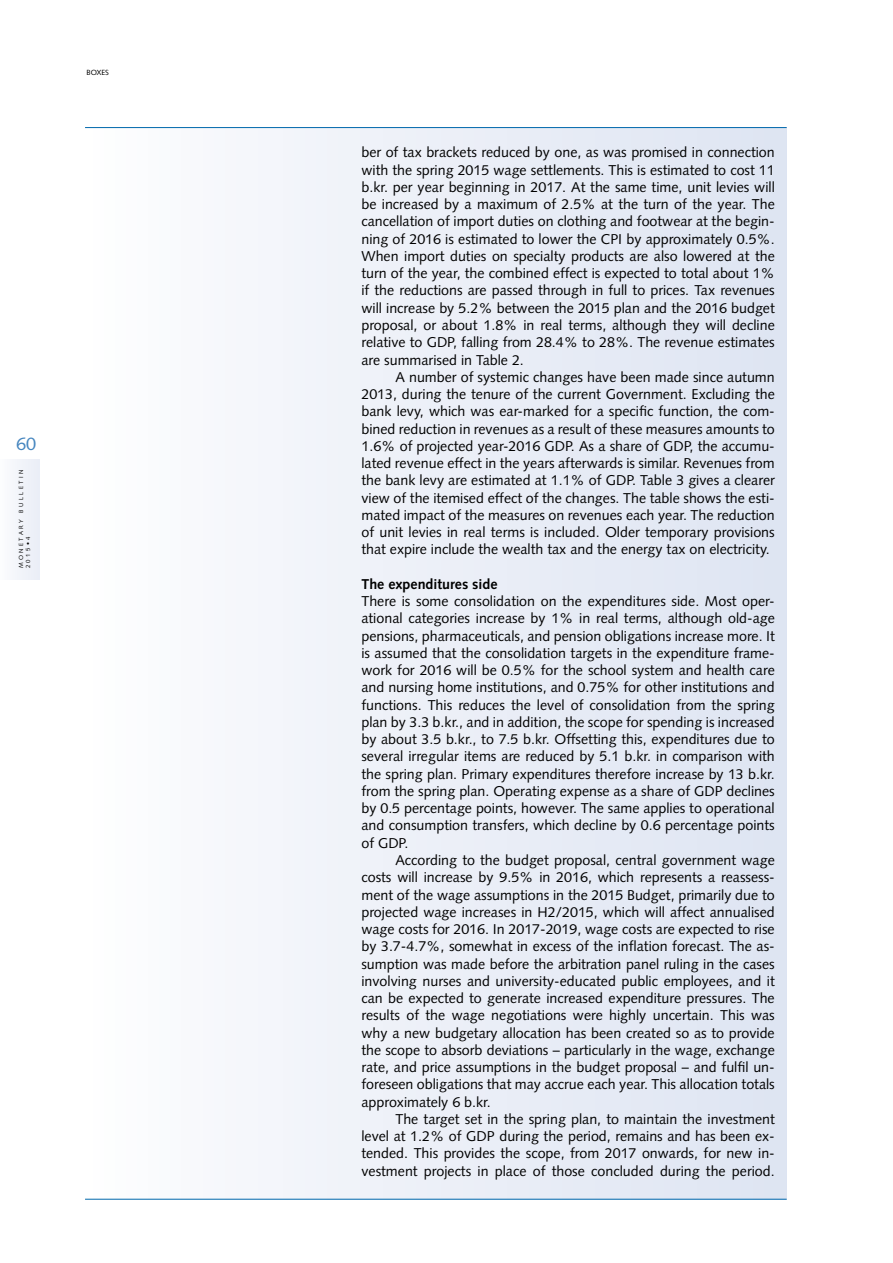
<style>
.page{position:relative;width:893px;height:1263px;background:#fff}
.page>*{position:absolute;margin:0;border:0;box-sizing:border-box;transform-origin:0 0}
.t1{font:18px "Syntax LT Std";color:#4686bf}
.t2{font:14.25px/17.2px "Syntax LT Std";color:#000;text-align:justify}
.t3{font:700 14.25px "Syntax LT Std";color:#000}
.t4{font:7.5px "Syntax LT Std";color:#000}
.t5{font:6px/7.2px "Syntax LT Std";letter-spacing:.4em;color:#000}
</style>
<div class="page">
<div style="left:0;top:459px;width:39px;height:121px;background:#f2f5fa"></div>
<div style="left:85px;top:127px;width:702px;height:1072px;background:linear-gradient(to right,#fdfdfe,#dde4f2)"></div>
<hr style="left:85px;top:127px;width:702px;height:1px;background:#0068ac">
<hr style="left:85px;top:1199px;width:702px;height:1px;background:#0068ac">
<p class="t4" style="left:87px;top:68px;width:24px">BOXES</p>
<p class="t1" style="left:16px;top:434px;width:22px">60</p>
<p class="t5" style="left:17px;top:568px;width:100px;rotate:-90deg">MONETARY BULLETIN<br>2015•4</p>
<p class="t2" style="left:361px;top:144px;width:415px">ber of tax brackets reduced by one, as was promised in connection with the spring 2015 wage settlements. This is estimated to cost 11 b.kr. per year beginning in 2017. At the same time, unit levies will be increased by a maximum of 2.5% at the turn of the year. The cancellation of import duties on clothing and footwear at the begin&shy;ning of 2016 is estimated to lower the CPI by approximately 0.5%.<br>When import duties on specialty products are also lowered at the turn of the year, the combined effect is expected to total about 1% if the reductions are passed through in full to prices. Tax revenues will increase by 5.2% between the 2015 plan and the 2016 budget proposal, or about 1.8% in real terms, although they will decline relative to GDP, falling from 28.4% to 28%. The revenue estimates are summarised in Table 2.</p>
<p class="t2" style="left:361px;top:368px;width:415px;text-indent:34px">A number of systemic changes have been made since autumn 2013, during the tenure of the current Government. Excluding the bank levy, which was ear-marked for a specific function, the com&shy;bined reduction in revenues as a result of these measures amounts to 1.6% of projected year-2016 GDP. As a share of GDP, the accumu&shy;lated revenue effect in the years afterwards is similar. Revenues from the bank levy are estimated at 1.1% of GDP. Table 3 gives a clearer view of the itemised effect of the changes. The table shows the esti&shy;mated impact of the measures on revenues each year. The reduction of unit levies in real terms is included. Older temporary provisions that expire include the wealth tax and the energy tax on electricity.</p>
<p class="t3" style="left:361px;top:576px;width:138px">The expenditures side</p>
<p class="t2" style="left:361px;top:593px;width:415px">There is some consolidation on the expenditures side. Most oper&shy;ational categories increase by 1% in real terms, although old-age pensions, pharmaceuticals, and pension obligations increase more. It is assumed that the consolidation targets in the expenditure frame&shy;work for 2016 will be 0.5% for the school system and health care and nursing home institutions, and 0.75% for other institutions and functions. This reduces the level of consolidation from the spring plan by 3.3 b.kr., and in addition, the scope for spending is increased by about 3.5 b.kr., to 7.5 b.kr. Offsetting this, expenditures due to several irregular items are reduced by 5.1 b.kr. in comparison with the spring plan. Primary expenditures therefore increase by 13 b.kr. from the spring plan. Operating expense as a share of GDP declines by 0.5 percentage points, however. The same applies to operational and consumption transfers, which decline by 0.6 percentage points of GDP.</p>
<p class="t2" style="left:361px;top:851px;width:415px;text-indent:34px">According to the budget proposal, central government wage costs will increase by 9.5% in 2016, which represents a reassess&shy;ment of the wage assumptions in the 2015 Budget, primarily due to projected wage increases in H2/2015, which will affect annualised wage costs for 2016. In 2017-2019, wage costs are expected to rise by 3.7-4.7%, somewhat in excess of the inflation forecast. The as&shy;sumption was made before the arbitration panel ruling in the cases involving nurses and university-educated public employees, and it can be expected to generate increased expenditure pressures. The results of the wage negotiations were highly uncertain. This was why a new budgetary allocation has been created so as to provide the scope to absorb deviations – particularly in the wage, exchange rate, and price assumptions in the budget proposal – and fulfil un&shy;foreseen obligations that may accrue each year. This allocation totals approximately 6 b.kr.</p>
<p class="t2" style="left:361px;top:1110px;width:415px;text-indent:34px">The target set in the spring plan, to maintain the investment level at 1.2% of GDP during the period, remains and has been ex&shy;tended. This provides the scope, from 2017 onwards, for new in&shy;vestment projects in place of those concluded during the period.</p>
</div>
